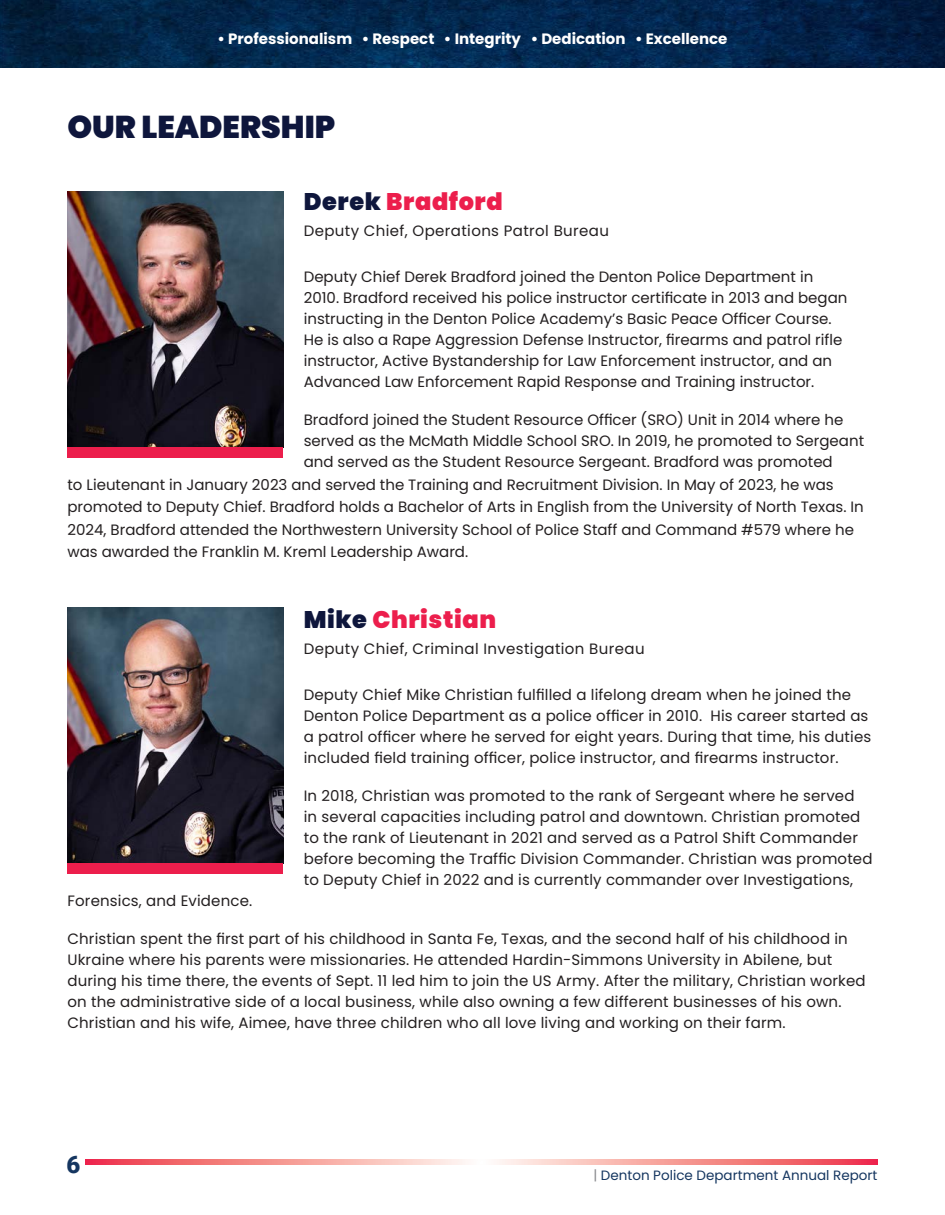
<style>
.page{position:relative;width:945px;height:1215px;background:#fff}
.page>*{position:absolute;margin:0;border:0;box-sizing:border-box;transform-origin:0 0}
.t1{font:900 31.5px "Poppins";color:#0e163c}
.t2{font:900 24px "Poppins";letter-spacing:.025em;color:#ec1e4c}
.t3{font:900 24px "Roboto";color:#153660}
.t4{font:15px/21px "Poppins";letter-spacing:.01em;color:#231f20}
.t5{font:700 15px "Poppins";color:#fff}
.t6{font:13.5px "Poppins";color:#153660}
.s1{color:#0e163c}
.s2{color:#898a8e}
</style>
<div class="page">
<img style="left:0;top:0;width:945px;height:68px">
<img style="left:68px;top:192px;width:216px;height:255px">
<div style="left:68px;top:447px;width:216px;height:11px;background:#ec1e4c"></div>
<img style="left:68px;top:608px;width:216px;height:255px">
<div style="left:68px;top:863px;width:216px;height:11px;background:#ec1e4c"></div>
<svg style="left:85px;top:1160px;width:793px;height:5px;background:#f59898"></svg>
<p class="t5" style="left:217px;top:30px;width:512px">• Professionalism • Respect • Integrity • Dedication • Excellence</p>
<p class="t1" style="left:68px;top:109px;width:269px">OUR LEADERSHIP</p>
<p class="t2" style="left:304px;top:188px;width:201px"><span class="s1">Derek</span> Bradford</p>
<p class="t4" style="left:304px;top:220px;width:307px">Deputy Chief, Operations Patrol Bureau</p>
<p class="t4" style="left:304px;top:267px;width:545px">Deputy Chief Derek Bradford joined the Denton Police Department in 2010. Bradford received his police instructor certificate in 2013 and began instructing in the Denton Police Academy’s Basic Peace Officer Course.<br>He is also a Rape Aggression Defense Instructor, firearms and patrol rifle instructor, Active Bystandership for Law Enforcement instructor, and an Advanced Law Enforcement Rapid Response and Training instructor.</p>
<p class="t4" style="left:304px;top:410px;width:562px">Bradford joined the Student Resource Officer (SRO) Unit in 2014 where he served as the McMath Middle School SRO. In 2019, he promoted to Sergeant and served as the Student Resource Sergeant. Bradford was promoted</p>
<p class="t4" style="left:68px;top:473px;width:798px;line-height:22.5px">to Lieutenant in January 2023 and served the Training and Recruitment Division. In May of 2023, he was promoted to Deputy Chief. Bradford holds a Bachelor of Arts in English from the University of North Texas. In 2024, Bradford attended the Northwestern University School of Police Staff and Command #579 where he was awarded the Franklin M. Kreml Leadership Award.</p>
<p class="t2" style="left:304px;top:606px;width:194px"><span class="s1">Mike</span> Christian</p>
<p class="t4" style="left:304px;top:638px;width:342px">Deputy Chief, Criminal Investigation Bureau</p>
<p class="t4" style="left:304px;top:685px;width:569px">Deputy Chief Mike Christian fulfilled a lifelong dream when he joined the Denton Police Department as a police officer in 2010. His career started as a patrol officer where he served for eight years. During that time, his duties included field training officer, police instructor, and firearms instructor.</p>
<p class="t4" style="left:304px;top:786px;width:570px">In 2018, Christian was promoted to the rank of Sergeant where he served<br>in several capacities including patrol and downtown. Christian promoted to the rank of Lieutenant in 2021 and served as a Patrol Shift Commander before becoming the Traffic Division Commander. Christian was promoted to Deputy Chief in 2022 and is currently commander over Investigations,</p>
<p class="t4" style="left:68px;top:891px;width:186px">Forensics, and Evidence.</p>
<p class="t4" style="left:68px;top:929px;width:800px">Christian spent the first part of his childhood in Santa Fe, Texas, and the second half of his childhood in Ukraine where his parents were missionaries. He attended Hardin-Simmons University in Abilene, but during his time there, the events of Sept. 11 led him to join the US Army. After the military, Christian worked on the administrative side of a local business, while also owning a few different businesses of his own.<br>Christian and his wife, Aimee, have three children who all love living and working on their farm.</p>
<p class="t3" style="left:67px;top:1147px;width:15px">6</p>
<p class="t6" style="left:593px;top:1168px;width:286px"><span class="s2">|</span> Denton Police Department Annual Report</p>
</div>
